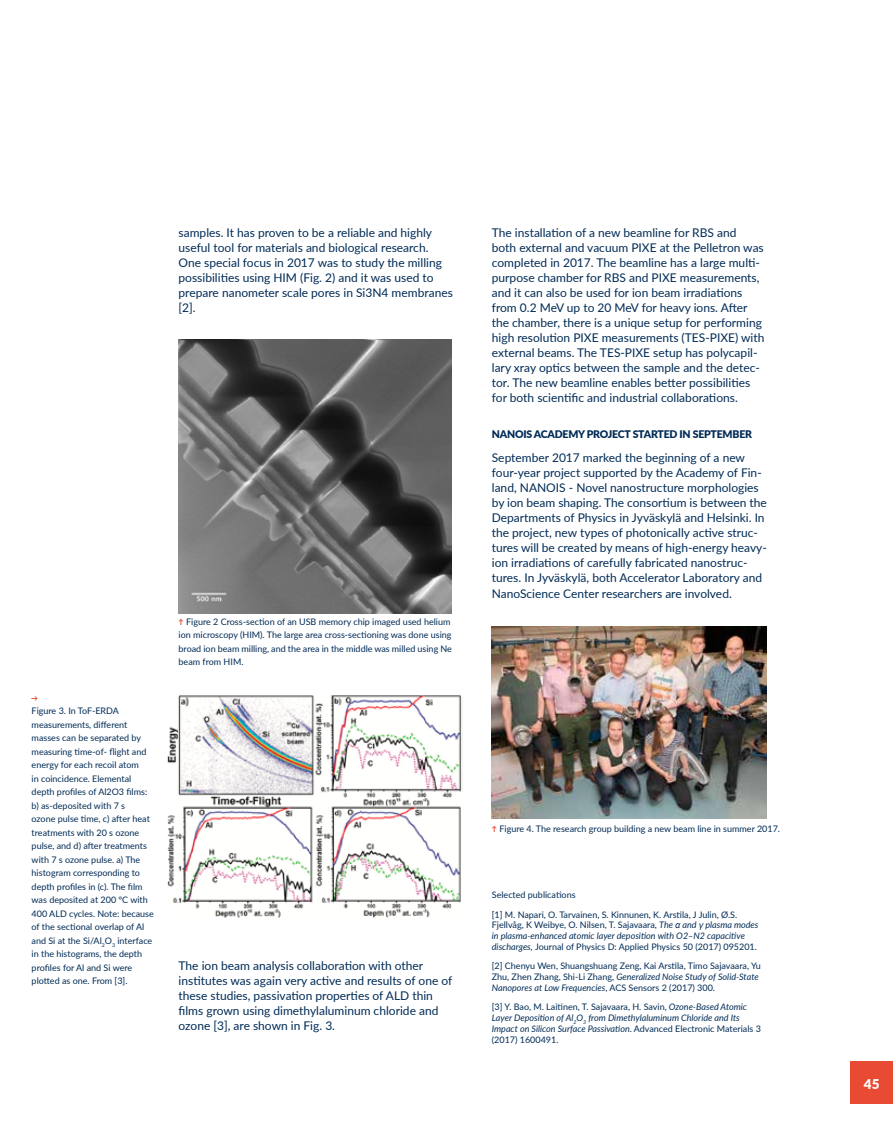
<style>
.page{position:relative;width:893px;height:1127px;background:#fff}
.page>*{position:absolute;margin:0;border:0;box-sizing:border-box;transform-origin:0 0}
.t1{font:900 13.5px "Lato";color:#fff}
.t2{font:12px/15px "Lato";color:#002b56}
.t3{font:900 10.5px "Lato";letter-spacing:-.02em;color:#002b56}
.t4{font:9px/13.5px "Lato";color:#002b56}
.t5{font:italic 9px/10.8px "Lato";color:#002b56}
.t6{font:500 9px "Ingra";color:#e94a34}
.s1{font-family:"Ingra";font-weight:500;color:#e94a34}
.s2{font-style:italic}
.s3{font-family:"Arial";font-style:italic}
.s4{font-style:normal}
</style>
<div class="page">
<img style="left:179px;top:340px;width:273px;height:273px">
<img style="left:492px;top:626px;width:275px;height:192px">
<img style="left:167px;top:695px;width:295px;height:223px">
<div style="left:850px;top:1061px;width:43px;height:42px;background:#e94a34"></div>
<p class="t2" style="left:179px;top:225px;width:276px">samples. It has proven to be a reliable and highly useful tool for materials and biological research.<br>One special focus in 2017 was to study the milling possibilities using HIM (Fig. 2) and it was used to prepare nanometer scale pores in Si3N4 membranes [2].</p>
<p class="t6" style="left:32px;top:692px;width:8px">→</p>
<p class="t4" style="left:32px;top:704px;width:124px">Figure 3. In ToF-ERDA measurements, different masses can be separated by measuring time-of- flight and energy for each recoil atom<br>in coincidence. Elemental depth profiles of Al2O3 films: b) as-deposited with 7 s<br>ozone pulse time, c) after heat treatments with 20 s ozone pulse, and d) after treatments with 7 s ozone pulse. a) The histogram corresponding to depth profiles in (c). The film was deposited at 200 °C with<br>400 ALD cycles. Note: because of the sectional overlap of Al and Si at the Si/Al<sub>2</sub>O<sub>3</sub> interface in the histograms, the depth profiles for Al and Si were plotted as one. From [3].</p>
<p class="t4" style="left:179px;top:614px;width:275px"><span class="s1">↑</span> Figure 2 Cross-section of an USB memory chip imaged used helium ion microscopy (HIM). The large area cross-sectioning was done using broad ion beam milling, and the area in the middle was milled using Ne beam from HIM.</p>
<p class="t2" style="left:179px;top:958px;width:275px">The ion beam analysis collaboration with other institutes was again very active and results of one of these studies, passivation properties of ALD thin films grown using dimethylaluminum chloride and ozone [3], are shown in Fig. 3.</p>
<p class="t2" style="left:492px;top:225px;width:274px">The installation of a new beamline for RBS and<br>both external and vacuum PIXE at the Pelletron was completed in 2017. The beamline has a large multi&shy;purpose chamber for RBS and PIXE measurements, and it can also be used for ion beam irradiations from 0.2 MeV up to 20 MeV for heavy ions. After the chamber, there is a unique setup for performing high resolution PIXE measurements (TES-PIXE) with external beams. The TES-PIXE setup has polycapil&shy;lary xray optics between the sample and the detec&shy;tor. The new beamline enables better possibilities for both scientific and industrial collaborations.</p>
<p class="t3" style="left:492px;top:427px;width:262px">NANOIS ACADEMY PROJECT STARTED IN SEPTEMBER</p>
<p class="t2" style="left:492px;top:449px;width:276px">September 2017 marked the beginning of a new four-year project supported by the Academy of Fin&shy;land, NANOIS - Novel nanostructure morphologies by ion beam shaping. The consortium is between the Departments of Physics in Jyväskylä and Helsinki. In the project, new types of photonically active struc&shy;tures will be created by means of high-energy heavy&shy;ion irradiations of carefully fabricated nanostruc&shy;tures. In Jyväskylä, both Accelerator Laboratory and NanoScience Center researchers are involved.</p>
<p class="t4" style="left:492px;top:821px;width:290px"><span class="s1">↑</span> Figure 4. The research group building a new beam line in summer 2017.</p>
<p class="t4" style="left:492px;top:885px;width:247px;line-height:19.4px">Selected publications<br>[1] M. Napari, O. Tarvainen, S. Kinnunen, K. Arstila, J Julin, Ø.S.</p>
<p class="t4" style="left:492px;top:919px;width:268px;line-height:10.8px">Fjellvåg, K Weibye, O. Nilsen, T. Sajavaara, <span class="s2">The</span> <span class="s3">α</span> <span class="s2">and</span> <span class="s3">γ</span> <span class="s2">plasma modes in plasma-enhanced atomic layer deposition with O2–N2 capacitive discharges,</span> Journal of Physics D: Applied Physics 50 (2017) 095201.</p>
<p class="t4" style="left:492px;top:960px;width:271px;line-height:10.8px">[2] Chenyu Wen, Shuangshuang Zeng, Kai Arstila, Timo Sajavaara, Yu<br>Zhu, Zhen Zhang, Shi-Li Zhang, <span class="s2">Generalized Noise Study of Solid-State<br>Nanopores at Low Frequencies</span>, ACS Sensors 2 (2017) 300.</p>
<p class="t5" style="left:492px;top:1001px;width:271px"><span class="s4">[3] Y. Bao, M. Laitinen, T. Sajavaara, H. Savin,</span> Ozone-Based Atomic Layer Deposition of Al<sub>2</sub>O<sub>3</sub> from Dimethylaluminum Chloride and Its Impact on Silicon Surface Passivation<span class="s4">. Advanced Electronic Materials 3 (2017) 1600491.</span></p>
<p class="t1" style="left:864px;top:1074px;width:17px">45</p>
</div>
